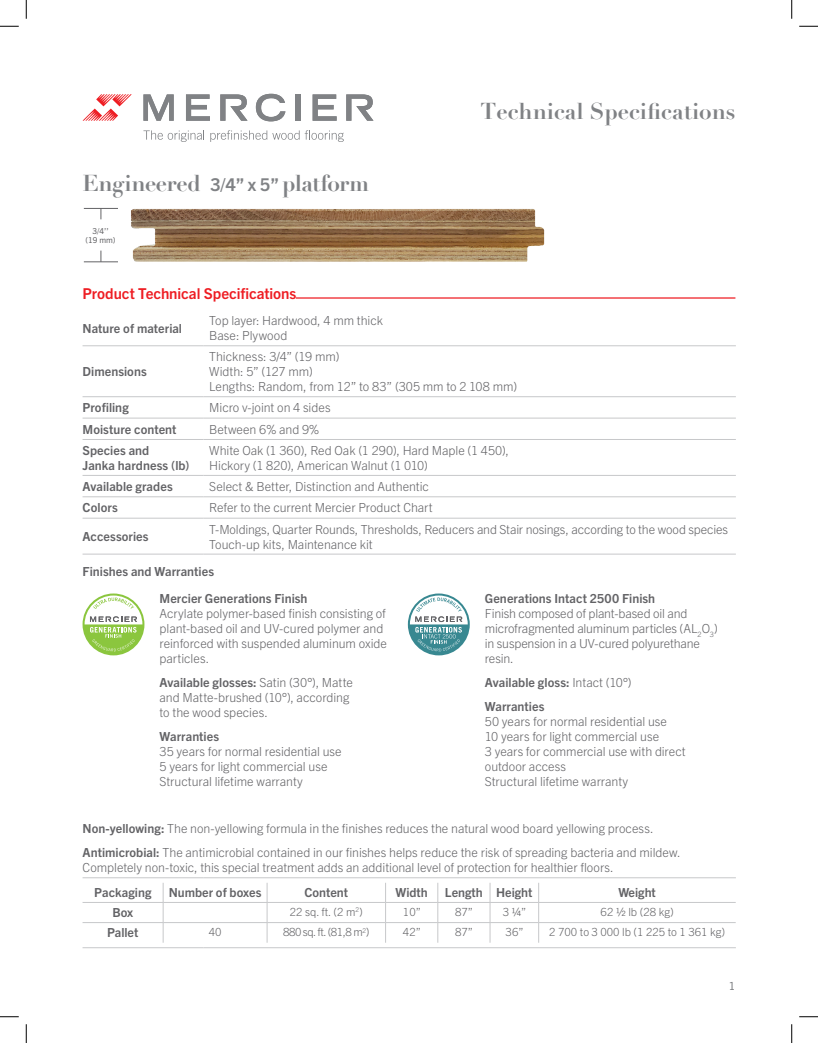
<style>
.page{position:relative;width:818px;height:1043px;background:#fff}
.page>*{position:absolute;margin:0;border:0;box-sizing:border-box;transform-origin:0 0}
.t1{font:700 22.5px "Didot";color:#808285}
.t2{font:700 15px "Trade Gothic Next LT Pro";letter-spacing:-.005em;color:#ee1d23}
.t3{font:300 12.5px/15px "Trade Gothic Next LT Pro";letter-spacing:-.005em;color:#636366}
.t4{font:700 12.5px/15px "Trade Gothic Next LT Pro";letter-spacing:.005em;color:#636366}
.t5{font:300 11.25px "Trade Gothic Next LT Pro";color:#636366}
.t6{font:11.25px "Trade Gothic Next LT Pro";color:#808285}
.t7{font:8.12px/9.1px "Trade Gothic Next LT Pro";color:#636366;text-align:center}
.s1{font-family:"Trade Gothic Next LT Pro";font-size:17.62px}
.s2{font-weight:700}
.s3{font-weight:300}
</style>
<div class="page">
<hr style="left:82px;top:345px;width:122px;height:1px;background:#c7c8ca">
<hr style="left:204px;top:345px;width:531px;height:1px;background:#c7c8ca">
<hr style="left:82px;top:396px;width:122px;height:1px;background:#c7c8ca">
<hr style="left:204px;top:396px;width:531px;height:1px;background:#c7c8ca">
<hr style="left:82px;top:418px;width:122px;height:1px;background:#c7c8ca">
<hr style="left:204px;top:418px;width:531px;height:1px;background:#c7c8ca">
<hr style="left:82px;top:439px;width:122px;height:1px;background:#c7c8ca">
<hr style="left:204px;top:439px;width:531px;height:1px;background:#c7c8ca">
<hr style="left:82px;top:475px;width:122px;height:1px;background:#c7c8ca">
<hr style="left:204px;top:475px;width:531px;height:1px;background:#c7c8ca">
<hr style="left:82px;top:496px;width:122px;height:1px;background:#c7c8ca">
<hr style="left:204px;top:496px;width:531px;height:1px;background:#c7c8ca">
<hr style="left:82px;top:518px;width:122px;height:1px;background:#c7c8ca">
<hr style="left:204px;top:518px;width:531px;height:1px;background:#c7c8ca">
<hr style="left:82px;top:554px;width:122px;height:1px;background:#c7c8ca">
<hr style="left:82px;top:877px;width:122px;height:1px;background:#c7c8ca">
<hr style="left:204px;top:877px;width:531px;height:1px;background:#c7c8ca">
<hr style="left:204px;top:554px;width:531px;height:1px;background:#c7c8ca">
<hr style="left:82px;top:947px;width:122px;height:1px;background:#c7c8ca">
<hr style="left:204px;top:947px;width:531px;height:1px;background:#c7c8ca">
<svg style="left:82px;top:593px;width:62px;height:62px"></svg>
<svg style="left:408px;top:593px;width:62px;height:62px"></svg>
<hr style="left:82px;top:902px;width:81px;height:1px;background:#c7c8ca">
<hr style="left:163px;top:902px;width:104px;height:1px;background:#c7c8ca">
<hr style="left:267px;top:902px;width:118px;height:1px;background:#c7c8ca">
<hr style="left:385px;top:902px;width:53px;height:1px;background:#c7c8ca">
<hr style="left:438px;top:902px;width:52px;height:1px;background:#c7c8ca">
<hr style="left:490px;top:902px;width:48px;height:1px;background:#c7c8ca">
<hr style="left:538px;top:902px;width:197px;height:1px;background:#c7c8ca">
<hr style="left:82px;top:922px;width:81px;height:1px;background:#c7c8ca">
<hr style="left:163px;top:922px;width:104px;height:1px;background:#c7c8ca">
<svg style="left:163px;top:883px;width:1px;height:59px"></svg>
<hr style="left:267px;top:922px;width:118px;height:1px;background:#c7c8ca">
<svg style="left:267px;top:883px;width:1px;height:59px"></svg>
<hr style="left:385px;top:922px;width:53px;height:1px;background:#c7c8ca">
<svg style="left:385px;top:882px;width:1px;height:60px"></svg>
<hr style="left:438px;top:922px;width:52px;height:1px;background:#c7c8ca">
<svg style="left:437px;top:883px;width:1px;height:59px"></svg>
<hr style="left:490px;top:922px;width:48px;height:1px;background:#c7c8ca">
<svg style="left:490px;top:883px;width:1px;height:59px"></svg>
<hr style="left:538px;top:922px;width:197px;height:1px;background:#c7c8ca">
<svg style="left:538px;top:882px;width:1px;height:60px"></svg>
<hr style="left:84px;top:208px;width:34px;height:1px;background:#636366">
<hr style="left:84px;top:261px;width:34px;height:1px;background:#636366">
<svg style="left:101px;top:250px;width:1px;height:12px"></svg>
<hr style="left:296px;top:297px;width:439px;height:1px;background:#ee1d23">
<svg style="left:83px;top:94px;width:49px;height:27px"></svg>
<svg style="left:143px;top:94px;width:31px;height:27px"></svg>
<svg style="left:186px;top:94px;width:24px;height:27px"></svg>
<svg style="left:346px;top:94px;width:27px;height:27px"></svg>
<svg style="left:220px;top:94px;width:27px;height:27px"></svg>
<svg style="left:256px;top:94px;width:29px;height:27px"></svg>
<div style="left:295px;top:94px;width:6px;height:27px;background:#808285"></div>
<svg style="left:312px;top:94px;width:24px;height:27px"></svg>
<svg style="left:143px;top:130px;width:61px;height:12px"></svg>
<svg style="left:210px;top:130px;width:89px;height:12px"></svg>
<svg style="left:305px;top:130px;width:39px;height:12px"></svg>
<img style="left:131px;top:208px;width:413px;height:54px">
<svg style="left:0;top:25px;width:19px;height:2px"></svg>
<svg style="left:799px;top:25px;width:19px;height:2px"></svg>
<svg style="left:0;top:1016px;width:19px;height:1px"></svg>
<svg style="left:799px;top:1016px;width:19px;height:1px"></svg>
<svg style="left:25px;top:0;width:2px;height:19px"></svg>
<svg style="left:25px;top:1024px;width:2px;height:18px"></svg>
<svg style="left:791px;top:0;width:1px;height:19px"></svg>
<svg style="left:791px;top:1024px;width:1px;height:18px"></svg>
<h1 class="t1" style="left:82px;top:169px;width:288px">Engineered <span class="s1">3/4” x 5”</span> platform</h1>
<p class="t7" style="left:85px;top:226px;width:32px">3/4’’ (19 mm)</p>
<h1 class="t1" style="left:480px;top:97px;width:256px">Technical Specifications</h1>
<p class="t2" style="left:82px;top:283px;width:215px">Product Technical Specifications</p>
<p class="t4" style="left:82px;top:320px;width:101px">Nature of material</p>
<p class="t3" style="left:209px;top:312px;width:175px">Top layer: Hardwood, 4 mm thick<br>Base: Plywood</p>
<p class="t4" style="left:83px;top:363px;width:66px">Dimensions</p>
<p class="t3" style="left:209px;top:348px;width:309px">Thickness: 3/4” (19 mm)<br>Width: 5” (127 mm)<br>Lengths: Random, from 12” to 83” (305 mm to 2 108 mm)</p>
<p class="t4" style="left:83px;top:399px;width:48px">Profiling</p>
<p class="t3" style="left:209px;top:399px;width:123px">Micro v-joint on 4 sides</p>
<p class="t4" style="left:83px;top:421px;width:95px">Moisture content</p>
<p class="t3" style="left:209px;top:421px;width:111px">Between 6% and 9%</p>
<p class="t4" style="left:83px;top:442px;width:108px">Species and<br>Janka hardness (lb)</p>
<p class="t3" style="left:209px;top:442px;width:301px">White Oak (1 360), Red Oak (1 290), Hard Maple (1 450),<br>Hickory (1 820), American Walnut (1 010)</p>
<p class="t4" style="left:83px;top:478px;width:92px">Available grades</p>
<p class="t3" style="left:209px;top:478px;width:221px">Select &amp; Better, Distinction and Authentic</p>
<p class="t4" style="left:83px;top:499px;width:37px">Colors</p>
<p class="t3" style="left:209px;top:499px;width:225px">Refer to the current Mercier Product Chart</p>
<p class="t4" style="left:83px;top:528px;width:68px">Accessories</p>
<p class="t3" style="left:209px;top:520px;width:520px">T-Moldings, Quarter Rounds, Thresholds, Reducers and Stair nosings, according to the wood species<br>Touch-up kits, Maintenance kit</p>
<p class="t4" style="left:159px;top:557px;width:149px;line-height:27.2px;text-indent:-77px">Finishes and Warranties<br>Mercier Generations Finish</p>
<p class="t3" style="left:159px;top:605px;width:229px">Acrylate polymer-based finish consisting of plant-based oil and UV-cured polymer and reinforced with suspended aluminum oxide particles.</p>
<p class="t3" style="left:159px;top:674px;width:195px"><span class="s2">Available glosses:</span> Satin (30°), Matte and Matte-brushed (10°), according to the wood species.</p>
<p class="t4" style="left:159px;top:728px;width:61px">Warranties</p>
<p class="t3" style="left:159px;top:743px;width:183px">35 years for normal residential use<br>5 years for light commercial use<br>Structural lifetime warranty</p>
<p class="t4" style="left:485px;top:590px;width:172px">Generations Intact 2500 Finish</p>
<p class="t3" style="left:485px;top:605px;width:234px">Finish composed of plant-based oil and microfragmented aluminum particles (AL<sub>2</sub>O<sub>3</sub>) in suspension in a UV-cured polyurethane resin.</p>
<p class="t4" style="left:485px;top:670px;width:148px;line-height:24px">Available gloss: <span class="s3">Intact (10°)<br></span>Warranties</p>
<p class="t3" style="left:485px;top:713px;width:202px">50 years for normal residential use<br>10 years for light commercial use<br>3 years for commercial use with direct outdoor access<br>Structural lifetime warranty</p>
<p class="t3" style="left:82px;top:815px;width:599px;line-height:24px"><span class="s2">Non-yellowing:</span> The non-yellowing formula in the finishes reduces the natural wood board yellowing process.<br><span class="s2">Antimicrobial:</span> The antimicrobial contained in our finishes helps reduce the risk of spreading bacteria and mildew.</p>
<p class="t3" style="left:82px;top:859px;width:532px">Completely non-toxic, this special treatment adds an additional level of protection for healthier floors.</p>
<p class="t4" style="left:94px;top:884px;width:59px">Packaging</p>
<p class="t4" style="left:169px;top:884px;width:94px">Number of boxes</p>
<p class="t4" style="left:304px;top:884px;width:45px">Content</p>
<p class="t4" style="left:395px;top:884px;width:34px">Width</p>
<p class="t4" style="left:445px;top:884px;width:89px">Length Height</p>
<p class="t4" style="left:618px;top:884px;width:39px">Weight</p>
<p class="t4" style="left:112px;top:904px;width:22px">Box</p>
<p class="t5" style="left:290px;top:904px;width:74px">22 sq. ft. (2 m<sup>2</sup>)</p>
<p class="t5" style="left:403px;top:904px;width:19px">10”</p>
<p class="t5" style="left:455px;top:904px;width:19px">87”</p>
<p class="t5" style="left:502px;top:904px;width:25px">3 ¼”</p>
<p class="t5" style="left:600px;top:904px;width:75px">62 ½ lb (28 kg)</p>
<p class="t4" style="left:107px;top:924px;width:33px">Pallet</p>
<p class="t5" style="left:209px;top:924px;width:14px">40</p>
<p class="t5" style="left:283px;top:924px;width:88px">880 sq. ft. (81,8 m<sup>2</sup>)</p>
<p class="t5" style="left:403px;top:924px;width:19px">42”</p>
<p class="t5" style="left:455px;top:924px;width:19px">87”</p>
<p class="t5" style="left:505px;top:924px;width:19px">36”</p>
<p class="t5" style="left:549px;top:924px;width:177px">2 700 to 3 000 lb (1 225 to 1 361 kg)</p>
<p class="t6" style="left:729px;top:978px;width:8px">1</p>
</div>
